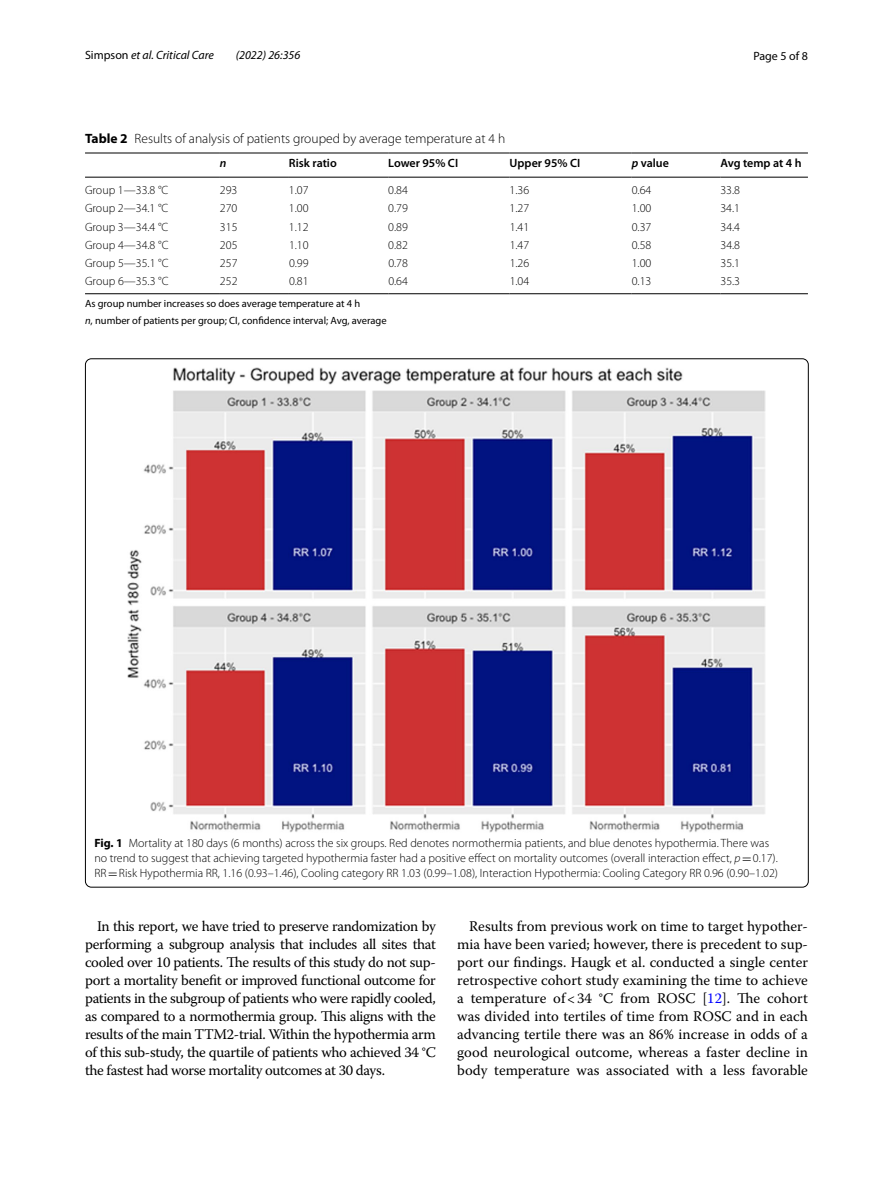
<style>
.page{position:relative;width:893px;height:1187px;background:#fff}
.page>*{position:absolute;margin:0;border:0;box-sizing:border-box;transform-origin:0 0}
.t1{font:14.7px/18px "Warnock Pro";letter-spacing:-.01em;color:#000;text-align:justify}
.t2{font:300 13.5px "Myriad Pro";color:#000}
.t3{font:300 12px/15px "Myriad Pro";color:#000}
.t4{font:600 12px "Myriad Pro";color:#000}
.t5{font:italic 12px "Myriad Pro";color:#000}
.t6{font:12px "Myriad Pro";color:#000}
.t7{font:italic 600 12px "Myriad Pro";color:#000}
.t8{font:10.5px/17px "Myriad Pro";color:#000}
.s1{font-style:normal}
.s2{font-weight:700}
.s3{font-style:italic}
.s4{font-family:"MTSY";font-weight:400}
.s5{color:#00f}
</style>
<div class="page">
<hr style="left:85px;top:153px;width:135px;height:1px;background:#000">
<hr style="left:85px;top:177px;width:135px;height:1px;background:#000">
<hr style="left:220px;top:153px;width:69px;height:1px;background:#000">
<hr style="left:220px;top:177px;width:69px;height:1px;background:#000">
<hr style="left:289px;top:153px;width:99px;height:1px;background:#000">
<hr style="left:289px;top:177px;width:99px;height:1px;background:#000">
<hr style="left:388px;top:153px;width:122px;height:1px;background:#000">
<hr style="left:388px;top:177px;width:122px;height:1px;background:#000">
<hr style="left:510px;top:153px;width:122px;height:1px;background:#000">
<hr style="left:510px;top:177px;width:122px;height:1px;background:#000">
<hr style="left:632px;top:153px;width:88px;height:1px;background:#000">
<hr style="left:632px;top:177px;width:88px;height:1px;background:#000">
<hr style="left:720px;top:153px;width:88px;height:1px;background:#000">
<hr style="left:720px;top:177px;width:88px;height:1px;background:#000">
<hr style="left:85px;top:293px;width:135px;height:1px;background:#000">
<hr style="left:220px;top:293px;width:69px;height:1px;background:#000">
<hr style="left:289px;top:293px;width:99px;height:1px;background:#000">
<hr style="left:388px;top:293px;width:122px;height:1px;background:#000">
<hr style="left:510px;top:293px;width:122px;height:1px;background:#000">
<hr style="left:632px;top:293px;width:88px;height:1px;background:#000">
<hr style="left:720px;top:293px;width:88px;height:1px;background:#000">
<img style="left:128px;top:368px;width:638px;height:464px">
<p class="t5" style="left:85px;top:48px;width:130px"><span class="s1">Simpson</span> et al. Critical Care</p>
<p class="t5" style="left:236px;top:48px;width:66px">(2022) 26:356</p>
<p class="t6" style="left:753px;top:48px;width:56px">Page 5 of 8</p>
<p class="t2" style="left:85px;top:131px;width:422px"><span class="s2">Table 2</span> Results of analysis of patients grouped by average temperature at 4 h</p>
<p class="t7" style="left:220px;top:156px;width:8px">n</p>
<p class="t4" style="left:289px;top:156px;width:49px">Risk ratio</p>
<p class="t4" style="left:388px;top:156px;width:71px">Lower 95% CI</p>
<p class="t4" style="left:510px;top:156px;width:72px">Upper 95% CI</p>
<p class="t4" style="left:632px;top:156px;width:39px"><span class="s3">p</span> value</p>
<p class="t4" style="left:720px;top:156px;width:83px">Avg temp at 4 h</p>
<p class="t3" style="left:85px;top:183px;width:85px">Group 1—33.8 °C</p>
<p class="t3" style="left:220px;top:183px;width:19px">293</p>
<p class="t3" style="left:289px;top:183px;width:21px">1.07</p>
<p class="t3" style="left:388px;top:183px;width:21px">0.84</p>
<p class="t3" style="left:510px;top:183px;width:21px">1.36</p>
<p class="t3" style="left:632px;top:183px;width:21px">0.64</p>
<p class="t3" style="left:720px;top:183px;width:21px">33.8</p>
<p class="t3" style="left:85px;top:201px;width:85px">Group 2—34.1 °C</p>
<p class="t3" style="left:220px;top:201px;width:19px">270</p>
<p class="t3" style="left:289px;top:201px;width:21px">1.00</p>
<p class="t3" style="left:388px;top:201px;width:21px">0.79</p>
<p class="t3" style="left:510px;top:201px;width:21px">1.27</p>
<p class="t3" style="left:632px;top:201px;width:21px">1.00</p>
<p class="t3" style="left:720px;top:201px;width:21px">34.1</p>
<p class="t3" style="left:85px;top:219px;width:85px">Group 3—34.4 °C</p>
<p class="t3" style="left:220px;top:219px;width:19px">315</p>
<p class="t3" style="left:289px;top:219px;width:21px">1.12</p>
<p class="t3" style="left:388px;top:219px;width:21px">0.89</p>
<p class="t3" style="left:510px;top:219px;width:21px">1.41</p>
<p class="t3" style="left:632px;top:219px;width:21px">0.37</p>
<p class="t3" style="left:720px;top:219px;width:21px">34.4</p>
<p class="t3" style="left:85px;top:237px;width:85px">Group 4—34.8 °C</p>
<p class="t3" style="left:220px;top:237px;width:19px">205</p>
<p class="t3" style="left:289px;top:237px;width:21px">1.10</p>
<p class="t3" style="left:388px;top:237px;width:21px">0.82</p>
<p class="t3" style="left:510px;top:237px;width:21px">1.47</p>
<p class="t3" style="left:632px;top:237px;width:21px">0.58</p>
<p class="t3" style="left:720px;top:237px;width:21px">34.8</p>
<p class="t3" style="left:85px;top:255px;width:85px">Group 5—35.1 °C</p>
<p class="t3" style="left:220px;top:255px;width:19px">257</p>
<p class="t3" style="left:289px;top:255px;width:21px">0.99</p>
<p class="t3" style="left:388px;top:255px;width:21px">0.78</p>
<p class="t3" style="left:510px;top:255px;width:21px">1.26</p>
<p class="t3" style="left:632px;top:255px;width:21px">1.00</p>
<p class="t3" style="left:720px;top:255px;width:21px">35.1</p>
<p class="t3" style="left:85px;top:274px;width:85px">Group 6—35.3 °C</p>
<p class="t3" style="left:220px;top:274px;width:19px">252</p>
<p class="t3" style="left:289px;top:274px;width:21px">0.81</p>
<p class="t3" style="left:388px;top:274px;width:21px">0.64</p>
<p class="t3" style="left:510px;top:274px;width:21px">1.04</p>
<p class="t3" style="left:632px;top:274px;width:21px">0.13</p>
<p class="t3" style="left:720px;top:274px;width:21px">35.3</p>
<p class="t8" style="left:85px;top:295px;width:303px">As group number increases so does average temperature at 4 h<br><span class="s3">n</span>, number of patients per group; CI, confidence interval; Avg, average</p>
<p class="t3" style="left:94px;top:836px;width:685px"><span class="s2">Fig. 1</span> Mortality at 180 days (6 months) across the six groups. Red denotes normothermia patients, and blue denotes hypothermia. There was no trend to suggest that achieving targeted hypothermia faster had a positive effect on mortality outcomes (overall interaction effect, <span class="s3">p</span><span class="s4">=</span>0.17).<br>RR<span class="s4">=</span>Risk Hypothermia RR, 1.16 (0.93–1.46), Cooling category RR 1.03 (0.99–1.08), Interaction Hypothermia: Cooling Category RR 0.96 (0.90–1.02)</p>
<p class="t1" style="left:85px;top:917px;width:352px;text-indent:12px">In this report, we have tried to preserve randomization by performing a subgroup analysis that includes all sites that cooled over 10 patients. The results of this study do not sup&shy;port a mortality benefit or improved functional outcome for patients in the subgroup of patients who were rapidly cooled, as compared to a normothermia group. This aligns with the results of the main TTM2-trial. Within the hypothermia arm of this sub-study, the quartile of patients who achieved 34 °C the fastest had worse mortality outcomes at 30 days.</p>
<p class="t1" style="left:457px;top:916px;width:352px;text-indent:12px">Results from previous work on time to target hypother&shy;mia have been varied; however, there is precedent to sup&shy;port our findings. Haugk et al. conducted a single center retrospective cohort study examining the time to achieve a temperature of&lt;34 °C from ROSC [<span class="s5">12</span>]. The cohort was divided into tertiles of time from ROSC and in each advancing tertile there was an 86% increase in odds of a good neurological outcome, whereas a faster decline in body temperature was associated with a less favorable</p>
</div>
